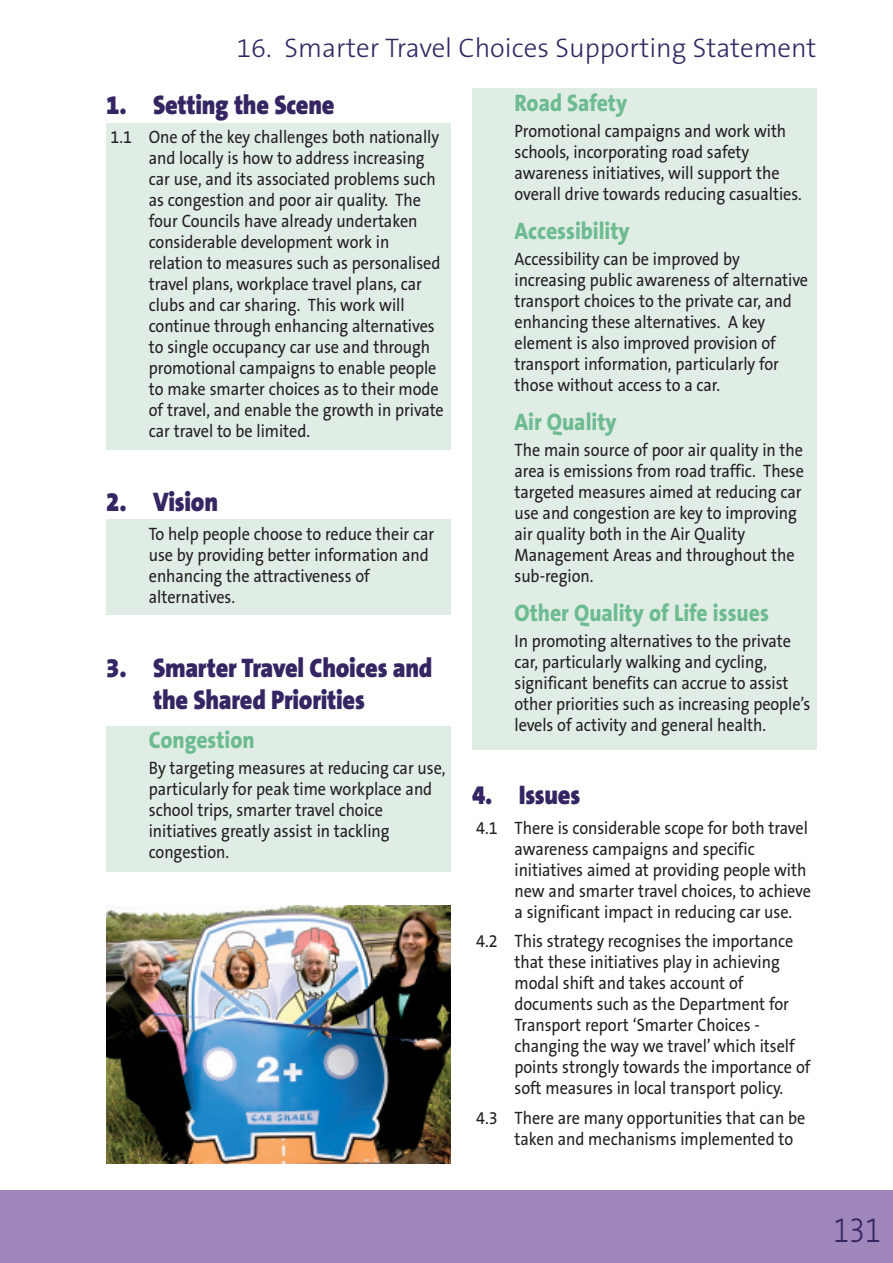
<style>
.page{position:relative;width:893px;height:1263px;background:#fff}
.page>*{position:absolute;margin:0;border:0;box-sizing:border-box;transform-origin:0 0}
.t1{font:300 36px "The Sans B3";color:#352663;scale:.8 1}
.t2{font:900 27px/31.5px "The Sans B9";letter-spacing:-.01em;color:#352663;scale:.9 1}
.t3{font:300 27px "The Sans B3";color:#352663}
.t4{font:800 24px "The Sans B8";color:#6dbb91;scale:.9 1}
.t5{font:18px/21px "The Sans B5 Plain";letter-spacing:-.005em;color:#231f20;scale:.9 1}
</style>
<div class="page">
<div style="left:106px;top:123px;width:345px;height:326px;background:#dfede4"></div>
<div style="left:472px;top:88px;width:344px;height:662px;background:#dfede4"></div>
<div style="left:106px;top:519px;width:345px;height:96px;background:#dfede4"></div>
<div style="left:106px;top:726px;width:345px;height:145px;background:#dfede4"></div>
<div style="left:0;top:1191px;width:893px;height:72px;background:#9f87bc"></div>
<img style="left:106px;top:906px;width:345px;height:257px">
<h2 class="t3" style="left:236px;top:34px;width:582px">16. Smarter Travel Choices Supporting Statement</h2>
<h2 class="t2" style="left:106px;top:89px;width:255px">1. Setting the Scene</h2>
<p class="t5" style="left:149px;top:127px;width:329px;text-indent:-38px">1.1 One of the key challenges both nationally and locally is how to address increasing car use, and its associated problems such as congestion and poor air quality. The four Councils have already undertaken considerable development work in relation to measures such as personalised travel plans, workplace travel plans, car clubs and car sharing. This work will continue through enhancing alternatives to single occupancy car use and through promotional campaigns to enable people to make smarter choices as to their mode of travel, and enable the growth in private car travel to be limited.</p>
<h3 class="t4" style="left:514px;top:90px;width:127px">Road Safety</h3>
<p class="t5" style="left:514px;top:121px;width:321px">Promotional campaigns and work with schools, incorporating road safety awareness initiatives, will support the overall drive towards reducing casualties.</p>
<h3 class="t4" style="left:514px;top:218px;width:130px">Accessibility</h3>
<p class="t5" style="left:514px;top:249px;width:328px">Accessibility can be improved by increasing public awareness of alternative transport choices to the private car, and enhancing these alternatives. A key element is also improved provision of transport information, particularly for those without access to a car.</p>
<h3 class="t4" style="left:514px;top:409px;width:115px">Air Quality</h3>
<p class="t5" style="left:514px;top:440px;width:323px">The main source of poor air quality in the area is emissions from road traffic. These targeted measures aimed at reducing car use and congestion are key to improving air quality both in the Air Quality Management Areas and throughout the sub-region.</p>
<h3 class="t4" style="left:514px;top:600px;width:284px">Other Quality of Life issues</h3>
<p class="t5" style="left:514px;top:631px;width:330px">In promoting alternatives to the private car, particularly walking and cycling, significant benefits can accrue to assist other priorities such as increasing people’s levels of activity and general health.</p>
<h2 class="t2" style="left:106px;top:486px;width:126px">2. Vision</h2>
<p class="t5" style="left:149px;top:524px;width:319px">To help people choose to reduce their car use by providing better information and enhancing the attractiveness of alternatives.</p>
<h2 class="t2" style="left:153px;top:653px;width:312px;text-indent:-47px">3. Smarter Travel Choices and the Shared Priorities</h2>
<h3 class="t4" style="left:149px;top:727px;width:119px">Congestion</h3>
<p class="t5" style="left:149px;top:758px;width:331px">By targeting measures at reducing car use, particularly for peak time workplace and school trips, smarter travel choice initiatives greatly assist in tackling congestion.</p>
<h2 class="t2" style="left:472px;top:780px;width:122px">4. Issues</h2>
<p class="t5" style="left:514px;top:818px;width:331px;text-indent:-38px">4.1 There is considerable scope for both travel awareness campaigns and specific initiatives aimed at providing people with new and smarter travel choices, to achieve a significant impact in reducing car use.</p>
<p class="t5" style="left:514px;top:931px;width:330px;text-indent:-38px">4.2 This strategy recognises the importance that these initiatives play in achieving modal shift and takes account of documents such as the Department for Transport report ‘Smarter Choices - changing the way we travel’ which itself points strongly towards the importance of soft measures in local transport policy.</p>
<p class="t5" style="left:514px;top:1108px;width:325px;text-indent:-38px">4.3 There are many opportunities that can be taken and mechanisms implemented to</p>
<h1 class="t1" style="left:833px;top:1211px;width:61px">131</h1>
</div>
